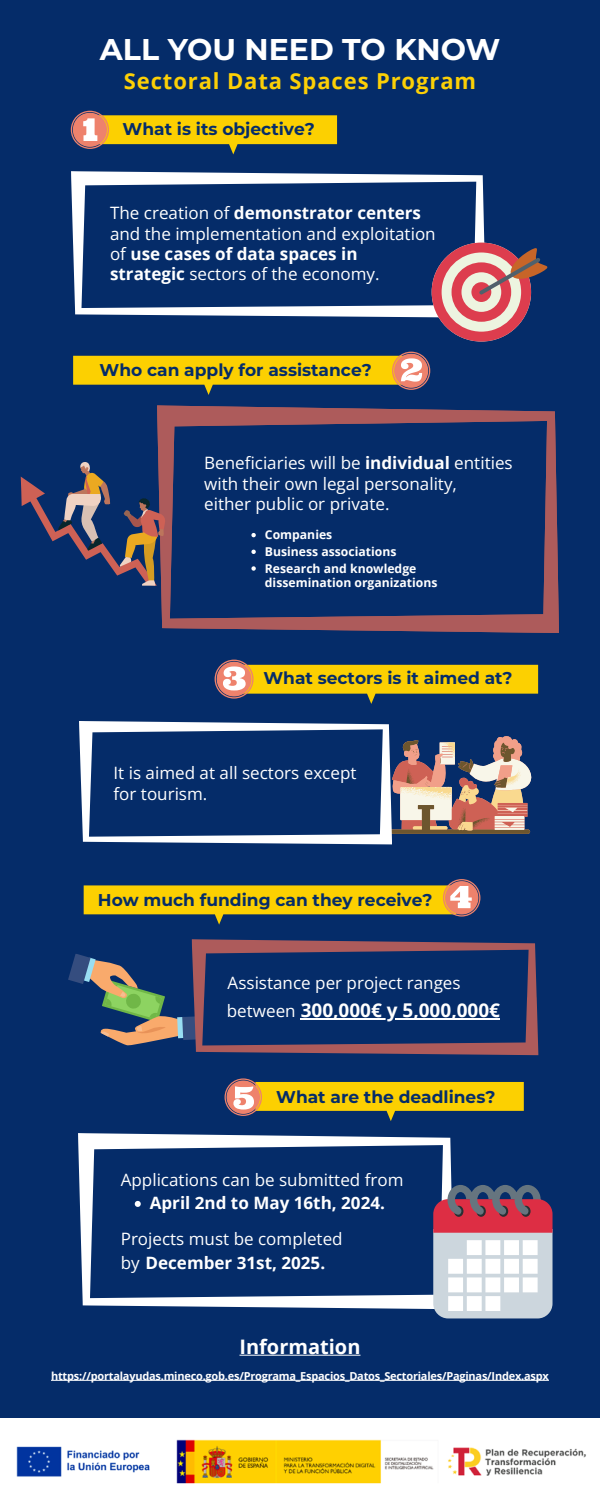
<style>
.page{position:relative;width:600px;height:1500px;background:#fff}
.page>*{position:absolute;margin:0;border:0;box-sizing:border-box;transform-origin:0 0}
.t1{font:700 30px "Montserrat";color:#fff}
.t2{font:700 22px "Open Sans";letter-spacing:.04em;color:#fcd006}
.t3{font:700 20px "Open Sans";color:#fff}
.t4{font:700 19px "Open Sans";color:#fff}
.t5{font:17px/20.5px "Open Sans";color:#fff}
.t6{font:700 17px "Montserrat";color:#052c69}
.t7{font:700 17px "Open Sans";color:#fff}
.t8{font:700 12.2px/16.7px "Open Sans";color:#fff}
.t9{font:700 11px "Open Sans";letter-spacing:-.02em;color:#fff}
.s1{font-weight:700}
.s2{font-weight:400;font-size:17px}
</style>
<div class="page">
<div style="left:0;top:0;width:600px;height:1425px;background:#052c69"></div>
<div style="left:0;top:1418px;width:600px;height:82px;background:#fff"></div>
<svg style="left:71px;top:171px;width:415px;height:147px"></svg>
<svg style="left:68px;top:954px;width:124px;height:92px"></svg>
<svg style="left:192px;top:939px;width:346px;height:116px"></svg>
<svg style="left:71px;top:111px;width:266px;height:43px"></svg>
<svg style="left:73px;top:352px;width:357px;height:43px"></svg>
<svg style="left:215px;top:660px;width:323px;height:44px"></svg>
<svg style="left:84px;top:879px;width:396px;height:46px"></svg>
<svg style="left:432px;top:243px;width:116px;height:99px"></svg>
<svg style="left:392px;top:736px;width:140px;height:98px"></svg>
<svg style="left:225px;top:1078px;width:299px;height:43px"></svg>
<svg style="left:78px;top:1133px;width:374px;height:176px"></svg>
<svg style="left:433px;top:1185px;width:120px;height:133px;background:#c5a9b5"></svg>
<svg style="left:135px;top:1201px;width:6px;height:6px"></svg>
<hr style="left:239px;top:1355px;width:122px;height:1px;background:#fff">
<hr style="left:301px;top:1018px;width:199px;height:2px;background:#fff">
<svg style="left:79px;top:721px;width:313px;height:123px"></svg>
<svg style="left:157px;top:405px;width:402px;height:228px"></svg>
<svg style="left:21px;top:462px;width:145px;height:124px"></svg>
<hr style="left:51px;top:1380px;width:498px;height:1px;background:#fff">
<img style="left:16px;top:1439px;width:570px;height:45px">
<h1 class="t1" style="left:100px;top:28px;width:402px">ALL YOU NEED TO KNOW</h1>
<p class="t2" style="left:124px;top:65px;width:354px">Sectoral Data Spaces Program</p>
<p class="t6" style="left:123px;top:116px;width:194px">What is its objective?</p>
<p class="t5" style="left:110px;top:202px;width:327px">The creation of <span class="s1">demonstrator centers </span>and the implementation and exploitation of <span class="s1">use cases of data spaces in strategic</span> sectors of the economy.</p>
<p class="t6" style="left:100px;top:358px;width:274px">Who can apply for assistance?</p>
<p class="t5" style="left:204px;top:452px;width:310px">Beneficiaries will be <span class="s1">individual</span> entities with their own legal personality,<br>either public or private.</p>
<p class="t8" style="left:265px;top:526px;width:153px">Companies<br>Business associations<br>Research and knowledge</p>
<p class="t8" style="left:265px;top:574px;width:174px">dissemination organizations</p>
<p class="t6" style="left:263px;top:666px;width:251px">What sectors is it aimed at?</p>
<p class="t5" style="left:114px;top:762px;width:244px">It is aimed at all sectors except for tourism.</p>
<p class="t6" style="left:98px;top:888px;width:336px">How much funding can they receive?</p>
<p class="t5" style="left:228px;top:972px;width:235px">Assistance per project ranges</p>
<p class="t4" style="left:227px;top:997px;width:275px"><span class="s2">between</span> 300,000€ y 5,000,000€</p>
<p class="t6" style="left:276px;top:1085px;width:221px">What are the deadlines?</p>
<p class="t5" style="left:121px;top:1169px;width:284px">Applications can be submitted from</p>
<p class="t7" style="left:150px;top:1191px;width:237px">April 2nd to May 16th, 2024.</p>
<p class="t5" style="left:121px;top:1227px;width:223px;line-height:23.2px">Projects must be completed by <span class="s1">December 31st, 2025.</span></p>
<p class="t3" style="left:239px;top:1332px;width:122px">Information</p>
<p class="t9" style="left:51px;top:1368px;width:499px">https://portalayudas.mineco.gob.es/Programa_Espacios_Datos_Sectoriales/Paginas/Index.aspx</p>
</div>
